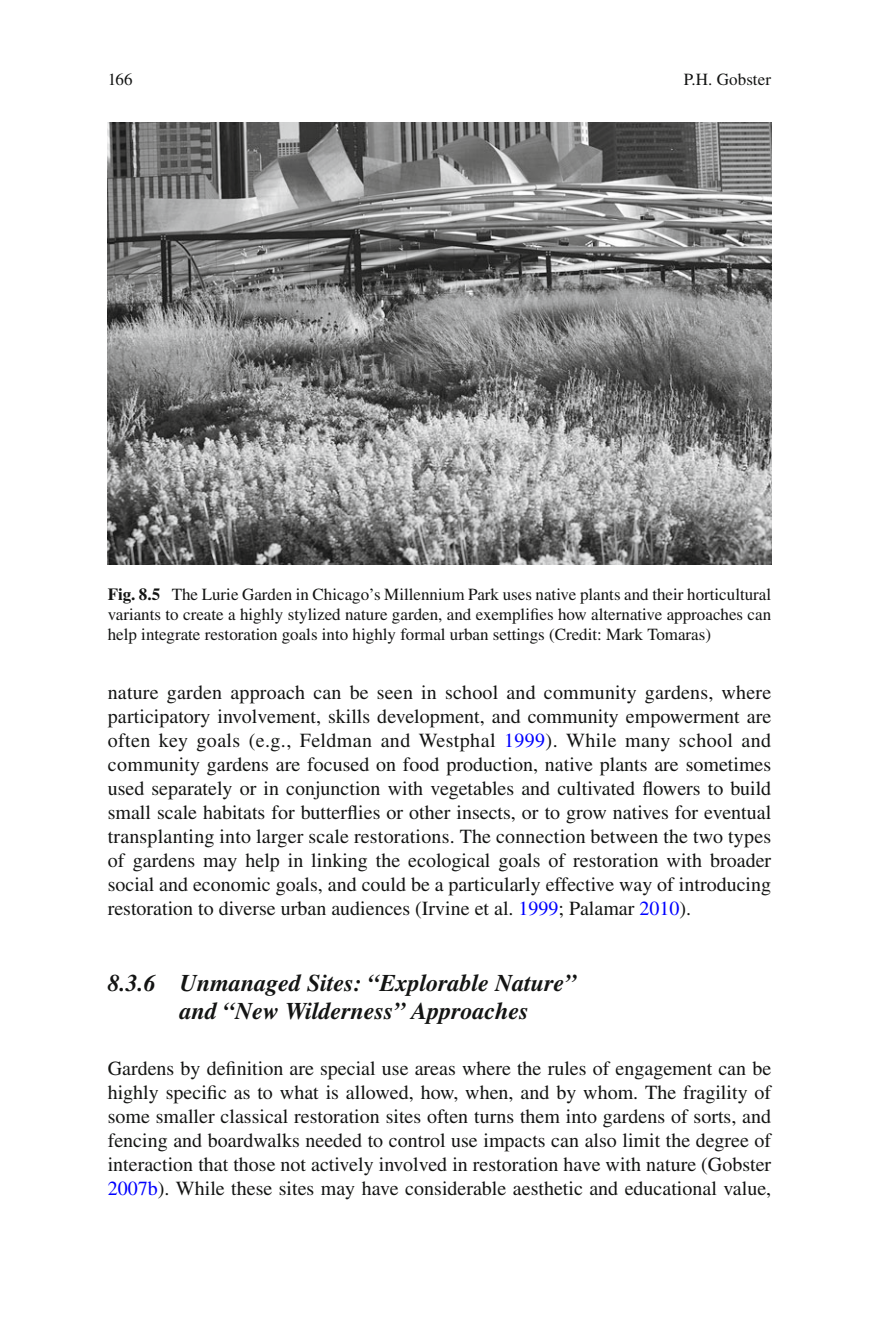
<style>
.page{position:relative;width:879px;height:1333px;background:#fff}
.page>*{position:absolute;margin:0;border:0;box-sizing:border-box;transform-origin:0 0}
.t1{font:italic 700 24px/28px "Times";color:#131413}
.t2{font:20px/24px "Times";color:#131413;text-align:justify}
.t3{font:17px/20px "Times";color:#131413;text-align:justify}
.s1{font-weight:700}
.s2{color:#00f}
</style>
<div class="page">
<img style="left:108px;top:122px;width:663px;height:442px">
<p class="t3" style="left:108px;top:71px;width:26px">166</p>
<p class="t3" style="left:684px;top:71px;width:89px">P.H. Gobster</p>
<p class="t3" style="left:108px;top:586px;width:665px"><span class="s1">Fig. 8.5</span> The Lurie Garden in Chicago’s Millennium Park uses native plants and their horticultural variants to create a highly stylized nature garden, and exempli fi es how alternative approaches can help integrate restoration goals into highly formal urban settings (Credit: Mark Tomaras)</p>
<p class="t2" style="left:108px;top:682px;width:665px">nature garden approach can be seen in school and community gardens, where participatory involvement, skills development, and community empowerment are often key goals (e.g., Feldman and Westphal <span class="s2">1999</span> ) . While many school and community gardens are focused on food production, native plants are sometimes used separately or in conjunction with vegetables and cultivated fl owers to build small scale habitats for butter fl ies or other insects, or to grow natives for eventual transplanting into larger scale restorations. The connection between the two types of gardens may help in linking the ecological goals of restoration with broader social and economic goals, and could be a particularly effective way of introducing restoration to diverse urban audiences (Irvine et al. <span class="s2">1999</span> ; Palamar <span class="s2">2010</span> ) .</p>
<p class="t1" style="left:180px;top:971px;width:398px;text-indent:-72px">8.3.6 Unmanaged Sites: “Explorable Nature” and “New Wilderness” Approaches</p>
<p class="t2" style="left:108px;top:1058px;width:665px">Gardens by de fi nition are special use areas where the rules of engagement can be highly speci fi c as to what is allowed, how, when, and by whom. The fragility of some smaller classical restoration sites often turns them into gardens of sorts, and fencing and boardwalks needed to control use impacts can also limit the degree of interaction that those not actively involved in restoration have with nature (Gobster <span class="s2">2007b</span> ) . While these sites may have considerable aesthetic and educational value,</p>
</div>
